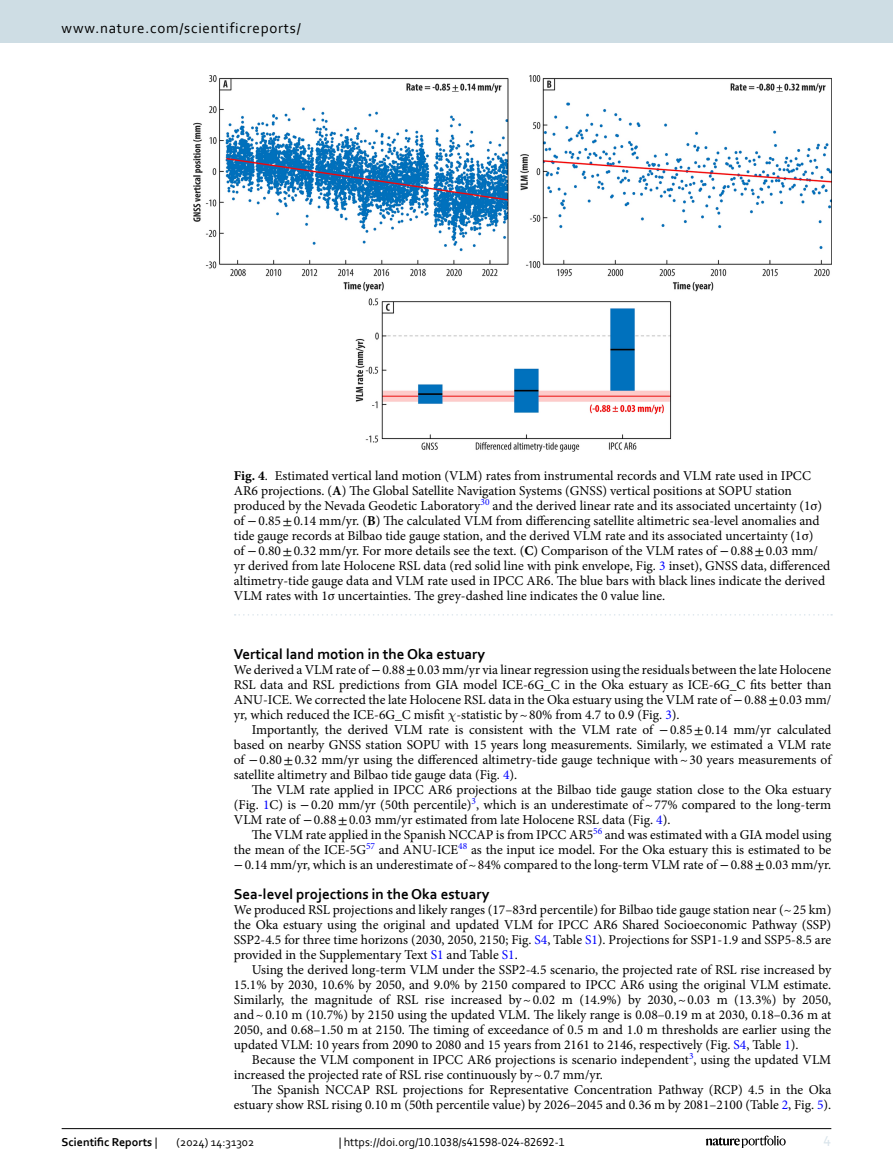
<style>
.page{position:relative;width:893px;height:1174px;background:#fff}
.page>*{position:absolute;margin:0;border:0;box-sizing:border-box;transform-origin:0 0}
.Head_2{font:700 15px "Corbel";color:#000}
.t1{font:15px "Corbel";letter-spacing:.05em;color:#000}
.t2{font:15px "Corbel";color:#d9e4eb}
.Body_Text_Indent{font:13.5px/15px "Minion Pro";color:#000;text-align:justify}
.Figure_Caption{font:13.5px/15px "Minion Pro";color:#000}
.Body_Text{font:13.5px/15px "Minion Pro";color:#000;text-align:justify}
.t3{font:12px "Corbel";color:#000}
.t4{font:700 12px "Corbel";color:#000}
.s1{font-weight:700}
.s2{font-family:"STIX"}
.s3{color:#00f}
.s4{font-family:"LM Math Italic 9"}
.s5{font-weight:400}
</style>
<div class="page">
<img style="left:194px;top:76px;width:637px;height:376px">
<svg style="left:235px;top:614px;width:597px;height:1px"></svg>
<hr style="left:62px;top:1128px;width:769px;height:1px;background:#000">
<svg style="left:706px;top:1135px;width:80px;height:12px"></svg>
<div style="left:0;top:0;width:893px;height:43px;background:#cedde4"></div>
<p class="t1" style="left:62px;top:18px;width:241px">www.nature.com/scientificreports/</p>
<p class="Figure_Caption" style="left:234px;top:468px;width:598px"><span class="s1">Fig. 4</span>. Estimated vertical land motion (VLM) rates from instrumental records and VLM rate used in IPCC AR6 projections. (<span class="s1">A</span>) The Global Satellite Navigation Systems (GNSS) vertical positions at SOPU station produced by the Nevada Geodetic Laboratory<sup>30</sup> and the derived linear rate and its associated uncertainty (1σ) of <span class="s2">−</span>0.85<span class="s2">±</span>0.14 mm/yr. (<span class="s1">B</span>) The calculated VLM from differencing satellite altimetric sea-level anomalies and tide gauge records at Bilbao tide gauge station, and the derived VLM rate and its associated uncertainty (1σ)<br>of <span class="s2">−</span>0.80<span class="s2">±</span>0.32 mm/yr. For more details see the text. (<span class="s1">C</span>) Comparison of the VLM rates of <span class="s2">−</span>0.88<span class="s2">±</span>0.03 mm/ yr derived from late Holocene RSL data (red solid line with pink envelope, Fig. <span class="s3">3</span> inset), GNSS data, differenced altimetry-tide gauge data and VLM rate used in IPCC AR6. The blue bars with black lines indicate the derived VLM rates with 1σ uncertainties. The grey-dashed line indicates the 0 value line.</p>
<p class="Head_2" style="left:234px;top:644px;width:253px">Vertical land motion in the Oka estuary</p>
<p class="Body_Text" style="left:234px;top:662px;width:599px">We derived a VLM rate of <span class="s2">−</span>0.88<span class="s2">±</span>0.03 mm/yr via linear regression using the residuals between the late Holocene RSL data and RSL predictions from GIA model ICE-6G_C in the Oka estuary as ICE-6G_C fits better than ANU-ICE. We corrected the late Holocene RSL data in the Oka estuary using the VLM rate of <span class="s2">−</span>0.88<span class="s2">±</span>0.03 mm/ yr, which reduced the ICE-6G_C misfit <span class="s4">χ</span>-statistic by~80% from 4.7 to 0.9 (Fig. <span class="s3">3</span>).</p>
<p class="Body_Text_Indent" style="left:234px;top:722px;width:599px;text-indent:18px">Importantly, the derived VLM rate is consistent with the VLM rate of <span class="s2">−</span>0.85<span class="s2">±</span>0.14 mm/yr calculated based on nearby GNSS station SOPU with 15 years long measurements. Similarly, we estimated a VLM rate of <span class="s2">−</span>0.80<span class="s2">±</span>0.32 mm/yr using the differenced altimetry-tide gauge technique with~30 years measurements of satellite altimetry and Bilbao tide gauge data (Fig. <span class="s3">4</span>).</p>
<p class="Body_Text_Indent" style="left:234px;top:782px;width:599px;text-indent:18px">The VLM rate applied in IPCC AR6 projections at the Bilbao tide gauge station close to the Oka estuary (Fig. <span class="s3">1</span>C) is <span class="s2">−</span>0.20 mm/yr (50th percentile)<sup>3</sup>, which is an underestimate of~77% compared to the long-term VLM rate of <span class="s2">−</span>0.88<span class="s2">±</span>0.03 mm/yr estimated from late Holocene RSL data (Fig. <span class="s3">4</span>).</p>
<p class="Body_Text_Indent" style="left:234px;top:827px;width:599px;text-indent:18px">The VLM rate applied in the Spanish NCCAP is from IPCC AR5<sup>56</sup> and was estimated with a GIA model using the mean of the ICE-5G<sup>57</sup> and ANU-ICE<sup>48</sup> as the input ice model. For the Oka estuary this is estimated to be <span class="s2">−</span>0.14 mm/yr, which is an underestimate of~84% compared to the long-term VLM rate of <span class="s2">−</span>0.88<span class="s2">±</span>0.03 mm/yr.</p>
<p class="Head_2" style="left:234px;top:884px;width:257px">Sea-level projections in the Oka estuary</p>
<p class="Body_Text" style="left:234px;top:902px;width:599px">We produced RSL projections and likely ranges (17–83rd percentile) for Bilbao tide gauge station near (~25 km) the Oka estuary using the original and updated VLM for IPCC AR6 Shared Socioeconomic Pathway (SSP)<br>SSP2-4.5 for three time horizons (2030, 2050, 2150; Fig. <span class="s3">S4</span>, Table <span class="s3">S1</span>). Projections for SSP1-1.9 and SSP5-8.5 are provided in the Supplementary Text <span class="s3">S1</span> and Table <span class="s3">S1</span>.</p>
<p class="Body_Text_Indent" style="left:234px;top:962px;width:599px;text-indent:18px">Using the derived long-term VLM under the SSP2-4.5 scenario, the projected rate of RSL rise increased by 15.1% by 2030, 10.6% by 2050, and 9.0% by 2150 compared to IPCC AR6 using the original VLM estimate.<br>Similarly, the magnitude of RSL rise increased by~0.02 m (14.9%) by 2030,~0.03 m (13.3%) by 2050, and~0.10 m (10.7%) by 2150 using the updated VLM. The likely range is 0.08–0.19 m at 2030, 0.18–0.36 m at 2050, and 0.68–1.50 m at 2150. The timing of exceedance of 0.5 m and 1.0 m thresholds are earlier using the updated VLM: 10 years from 2090 to 2080 and 15 years from 2161 to 2146, respectively (Fig. <span class="s3">S4</span>, Table <span class="s3">1</span>).</p>
<p class="Body_Text_Indent" style="left:234px;top:1052px;width:599px;text-indent:18px">Because the VLM component in IPCC AR6 projections is scenario independent<sup>3</sup>, using the updated VLM increased the projected rate of RSL rise continuously by~0.7 mm/yr.</p>
<p class="Body_Text_Indent" style="left:234px;top:1082px;width:599px;text-align:right">The Spanish NCCAP RSL projections for Representative Concentration Pathway (RCP) 4.5 in the Oka estuary show RSL rising 0.10 m (50th percentile value) by 2026–2045 and 0.36 m by 2081–2100 (Table <span class="s3">2</span>, Fig. <span class="s3">5</span>).</p>
<p class="t4" style="left:62px;top:1134px;width:97px">Scientific Reports <span class="s5">|</span></p>
<p class="t3" style="left:177px;top:1134px;width:79px">(2024) 14:31302</p>
<p class="t3" style="left:339px;top:1134px;width:228px">| https://doi.org/10.1038/s41598-024-82692-1</p>
<p class="t2" style="left:824px;top:1132px;width:9px">4</p>
</div>
